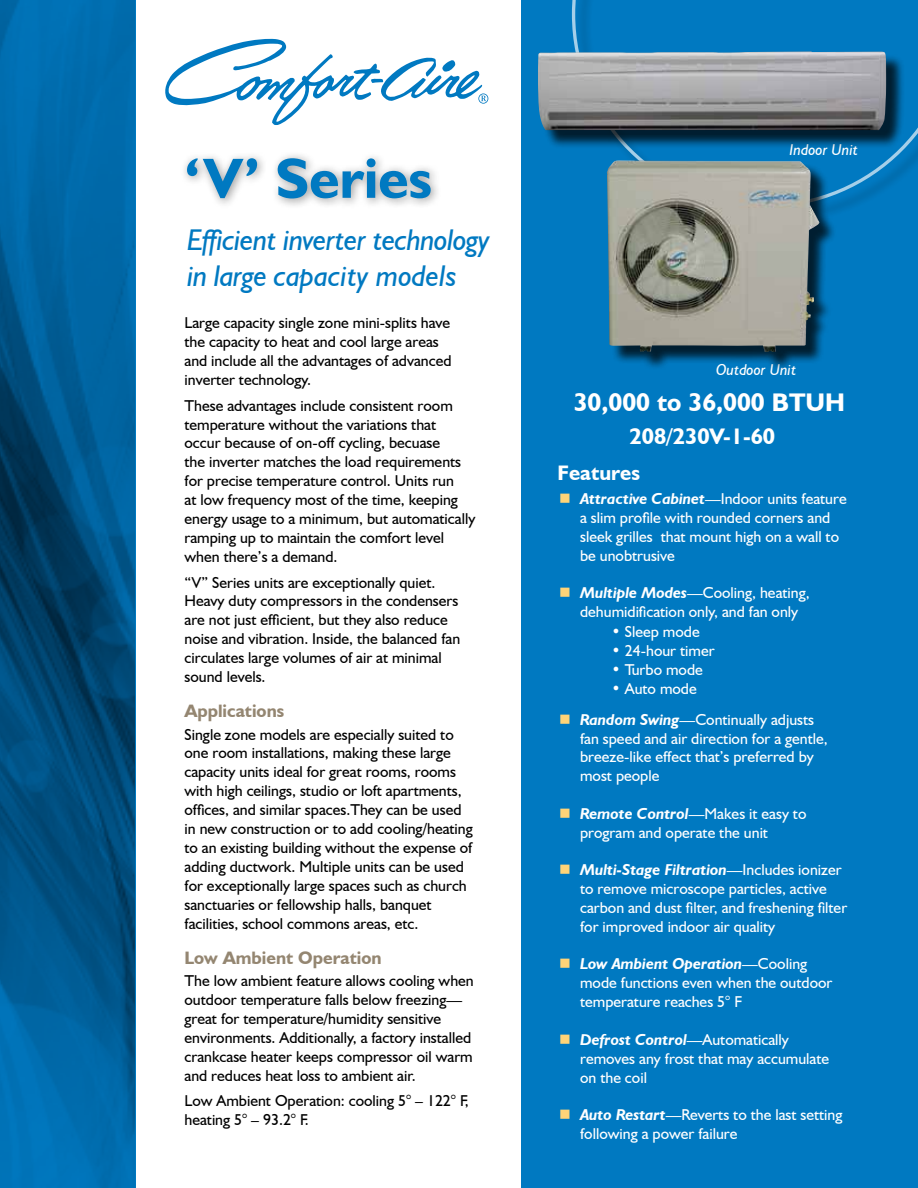
<style>
.page{position:relative;width:918px;height:1188px;background:#fff}
.page>*{position:absolute;margin:0;border:0;box-sizing:border-box;transform-origin:0 0}
.t1{font:700 57px "Humanist 521 BT";color:#0079c1}
.t2{font:italic 30px/36px "Humanist 521 BT";letter-spacing:-.02em;color:#0079c1}
.t3{font:700 25.5px "Humanist 521 BT";color:#fff}
.t4{font:700 22.5px "Humanist 521 BT";color:#fff}
.t5{font:700 21px "Humanist 521 BT";color:#fff}
.t6{font:700 18px "Humanist 521 BT";color:#948671}
.t7{font:15.75px/18.9px "Humanist 521 BT";color:#000}
.t8{font:15.75px/18.9px "Humanist 521 BT";color:#fff}
.t9{font:italic 15.75px "Humanist 521 BT";color:#fff}
.s1{color:#ffd478}
.s2{font-weight:700;font-style:italic}
</style>
<div class="page">
<div style="left:521px;top:0;width:397px;height:1188px;background:#0079c1"></div>
<svg style="left:572px;top:0;width:346px;height:208px"></svg>
<div style="left:180px;top:151px;width:262px;height:59px;background:#000;opacity:.4"></div>
<div style="left:610px;top:163px;width:228px;height:207px;background:#000;opacity:.75"></div>
<img style="left:607px;top:160px;width:213px;height:192px">
<div style="left:540px;top:54px;width:365px;height:95px;background:#000;opacity:.75"></div>
<img style="left:538px;top:52px;width:348px;height:78px">
<img style="left:0;top:0;width:135px;height:1188px">
<svg style="left:165px;top:39px;width:323px;height:86px"></svg>
<h1 class="t1" style="left:185px;top:143px;width:249px">‘V’ Series</h1>
<h2 class="t2" style="left:187px;top:221px;width:304px">Efficient inverter technology in large capacity models</h2>
<p class="t7" style="left:185px;top:313px;width:269px">Large capacity single zone mini-splits have the capacity to heat and cool large areas and include all the advantages of advanced inverter technology.</p>
<p class="t7" style="left:185px;top:396px;width:292px">These advantages include consistent room temperature without the variations that occur because of on-off cycling, becuase<br>the inverter matches the load requirements for precise temperature control. Units run<br>at low frequency most of the time, keeping energy usage to a minimum, but automatically ramping up to maintain the comfort level when there’s a demand.</p>
<p class="t7" style="left:185px;top:572px;width:277px">“V” Series units are exceptionally quiet.<br>Heavy duty compressors in the condensers are not just efficient, but they also reduce noise and vibration. Inside, the balanced fan circulates large volumes of air at minimal sound levels.</p>
<p class="t6" style="left:185px;top:700px;width:101px">Applications</p>
<p class="t7" style="left:185px;top:724px;width:290px">Single zone models are especially suited to one room installations, making these large capacity units ideal for great rooms, rooms with high ceilings, studio or loft apartments, offices, and similar spaces.They can be used in new construction or to add cooling/heating to an existing building without the expense of adding ductwork. Multiple units can be used for exceptionally large spaces such as church sanctuaries or fellowship halls, banquet facilities, school commons areas, etc.</p>
<p class="t6" style="left:185px;top:946px;width:199px">Low Ambient Operation</p>
<p class="t7" style="left:185px;top:971px;width:291px">The low ambient feature allows cooling when outdoor temperature falls below freezing— great for temperature/humidity sensitive environments. Additionally, a factory installed crankcase heater keeps compressor oil warm and reduces heat loss to ambient air.</p>
<p class="t7" style="left:185px;top:1091px;width:286px">Low Ambient Operation: cooling 5° – 122° F, heating 5° – 93.2° F.</p>
<p class="t9" style="left:790px;top:139px;width:70px">Indoor Unit</p>
<p class="t9" style="left:716px;top:360px;width:82px">Outdoor Unit</p>
<h3 class="t3" style="left:574px;top:386px;width:273px">30,000 to 36,000 BTUH</h3>
<h3 class="t4" style="left:630px;top:423px;width:147px">208/230V-1-60</h3>
<h3 class="t5" style="left:558px;top:460px;width:84px">Features</h3>
<p class="t8" style="left:580px;top:489px;width:268px;text-indent:-21px"><span class="s1">■</span> <span class="s2">Attractive Cabinet</span>—Indoor units feature a slim profile with rounded corners and sleek grilles that mount high on a wall to be unobtrusive</p>
<p class="t8" style="left:580px;top:583px;width:231px;text-indent:-21px"><span class="s1">■</span> <span class="s2">Multiple Modes</span>—Cooling, heating, dehumidification only, and fan only</p>
<p class="t8" style="left:612px;top:622px;width:90px">• Sleep mode</p>
<p class="t8" style="left:612px;top:641px;width:105px">• 24-hour timer</p>
<p class="t8" style="left:612px;top:660px;width:93px">• Turbo mode</p>
<p class="t8" style="left:612px;top:679px;width:87px">• Auto mode</p>
<p class="t8" style="left:580px;top:710px;width:249px;text-indent:-21px"><span class="s1">■</span> <span class="s2">Random Swing</span>—Continually adjusts fan speed and air direction for a gentle, breeze-like effect that’s preferred by most people</p>
<p class="t8" style="left:580px;top:804px;width:228px;text-indent:-21px"><span class="s1">■</span> <span class="s2">Remote Control</span>—Makes it easy to program and operate the unit</p>
<p class="t8" style="left:580px;top:860px;width:269px;text-indent:-21px"><span class="s1">■</span> <span class="s2">Multi-Stage Filtration</span>—Includes ionizer to remove microscope particles, active carbon and dust filter, and freshening filter for improved indoor air quality</p>
<p class="t8" style="left:580px;top:954px;width:254px;text-indent:-21px"><span class="s1">■</span> <span class="s2">Low Ambient Operation</span>—Cooling mode functions even when the outdoor temperature reaches 5° F</p>
<p class="t8" style="left:580px;top:1030px;width:251px;text-indent:-21px"><span class="s1">■</span> <span class="s2">Defrost Control</span>—Automatically removes any frost that may accumulate on the coil</p>
<p class="t8" style="left:580px;top:1105px;width:264px;text-indent:-21px"><span class="s1">■</span> <span class="s2">Auto Restart</span>—Reverts to the last setting following a power failure</p>
</div>
